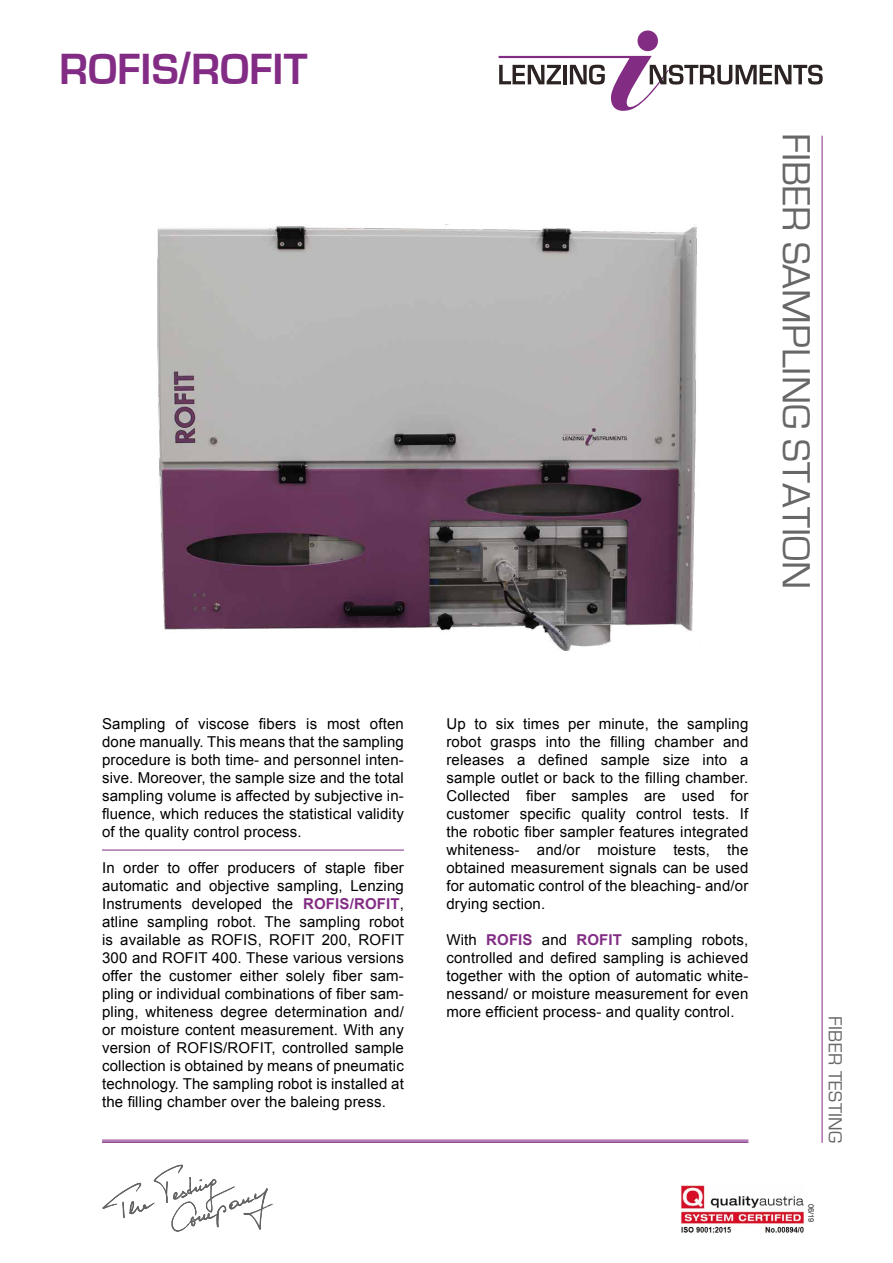
<style>
.page{position:relative;width:893px;height:1263px;background:#fff}
.page>*{position:absolute;margin:0;border:0;box-sizing:border-box;transform-origin:0 0}
.t1{font:700 45px "Eurostile";color:#832c85}
.t2{font:40.5px "Eurostile";color:#666766}
.t3{font:19.5px "Eurostile";letter-spacing:.02em;color:#666766}
.t4{font:15px/18px "Arial";letter-spacing:.01em;color:#000;text-align:justify}
.t5{font:7.5px "Arial";color:#666766}
.s1{font-family:"Arial"}
.s2{font-weight:700;color:#832c85}
</style>
<div class="page">
<div style="left:637px;top:30px;width:21px;height:21px;background:#832c84;border-radius:50%"></div>
<svg style="left:499px;top:56px;width:324px;height:55px"></svg>
<img style="left:680px;top:1184px;width:125px;height:49px">
<svg style="left:102px;top:1164px;width:171px;height:68px"></svg>
<hr style="left:822px;top:136px;width:1px;height:1007px;background:#832c85">
<hr style="left:102px;top:1140px;width:646px;height:1px;background:#832c85">
<hr style="left:102px;top:1141px;width:646px;height:2px;background:#832c85">
<img style="left:157px;top:226px;width:540px;height:425px">
<hr style="left:102px;top:850px;width:302px;height:1px;background:#832c85">
<h1 class="t1" style="left:59px;top:45px;width:250px">ROFIS<span class="s1">/</span>ROFIT</h1>
<h2 class="t2" style="left:818px;top:133px;width:458px;rotate:90deg">FIBER SAMPLING STATION</h2>
<p class="t4" style="left:102px;top:715px;width:303px">Sampling of viscose fibers is most often done manually. This means that the sampling procedure is both time- and personnel inten&shy;sive. Moreover, the sample size and the total sampling volume is affected by subjective in&shy;fluence, which reduces the statistical validity of the quality control process.</p>
<p class="t4" style="left:102px;top:859px;width:304px">In order to offer producers of staple fiber automatic and objective sampling, Lenzing Instruments developed the <span class="s2">ROFIS/ROFIT</span>, atline sampling robot. The sampling robot is available as ROFIS, ROFIT 200, ROFIT 300 and ROFIT 400. These various versions offer the customer either solely fiber sam&shy;pling or individual combinations of fiber sam&shy;pling, whiteness degree determination and/ or moisture content measurement. With any version of ROFIS/ROFIT, controlled sample collection is obtained by means of pneumatic technology. The sampling robot is installed at the filling chamber over the baleing press.</p>
<p class="t4" style="left:446px;top:715px;width:303px">Up to six times per minute, the sampling robot grasps into the filling chamber and releases a defined sample size into a sample outlet or back to the filling chamber.<br>Collected fiber samples are used for customer specific quality control tests. If the robotic fiber sampler features integrated whiteness- and/or moisture tests, the obtained measurement signals can be used for automatic control of the bleaching- and/or drying section.</p>
<p class="t4" style="left:446px;top:931px;width:303px">With <span class="s2">ROFIS</span> and <span class="s2">ROFIT</span> sampling robots, controlled and defired sampling is achieved together with the option of automatic white&shy;nessand/ or moisture measurement for even more efficient process- and quality control.</p>
<h3 class="t3" style="left:846px;top:1016px;width:129px;rotate:90deg">FIBER TESTING</h3>
<p class="t5" style="left:816px;top:1204px;width:20px;rotate:90deg">06/19</p>
</div>
